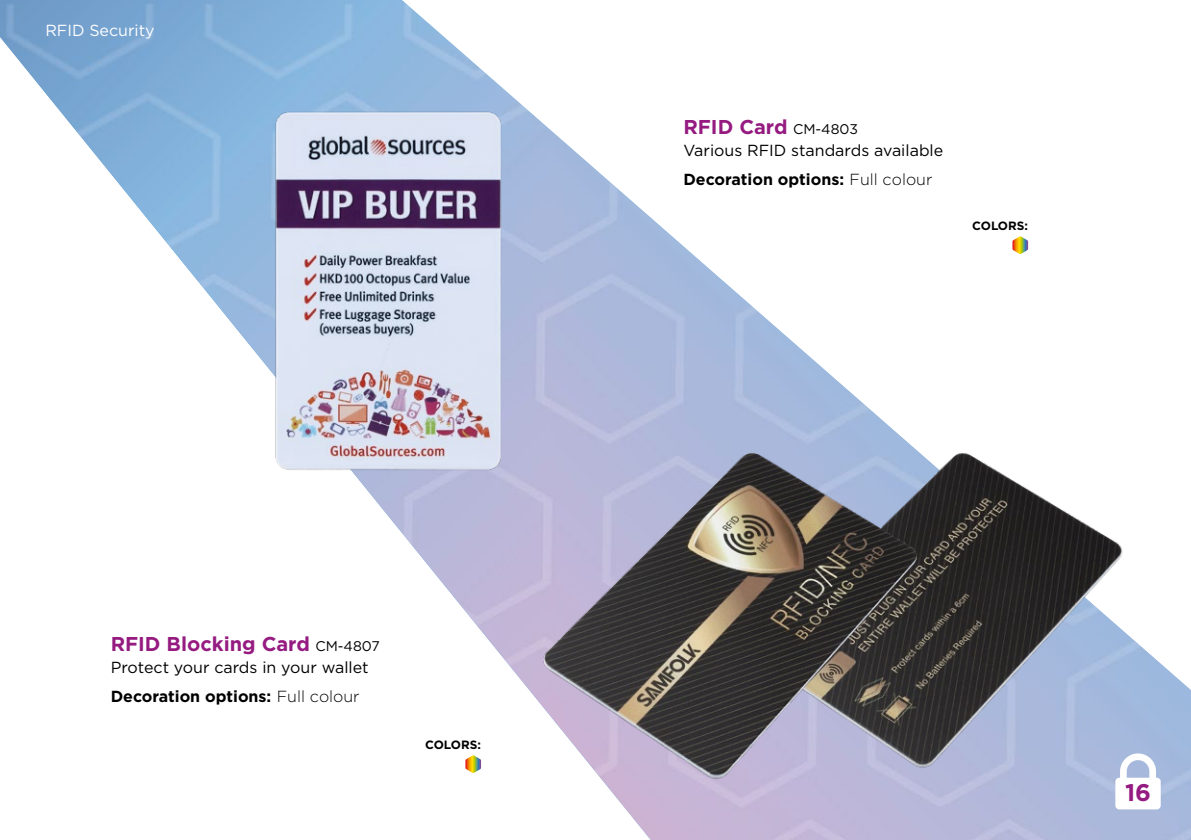
<style>
.page{position:relative;width:1191px;height:840px;background:#fff}
.page>*{position:absolute;margin:0;border:0;box-sizing:border-box;transform-origin:0 0}
.t1{font:700 24px "Gotham";color:#951b81}
.t2{font:700 20px "Gotham";color:#951b81}
.t3{font:16px/28.8px "Gotham";color:#000}
.t4{font:16px "Gotham";color:#fff}
.t5{font:700 12px "Gotham";color:#000}
.s1{font-weight:400;font-size:14px;color:#000}
.s2{font-weight:700}
.s3{font-weight:300}
</style>
<div class="page">
<img style="left:0;top:0;width:1191px;height:839px">
<svg style="left:1012px;top:236px;width:16px;height:18px"></svg>
<img style="left:265px;top:108px;width:247px;height:367px">
<svg style="left:465px;top:755px;width:16px;height:17px"></svg>
<img style="left:974px;top:378px;width:203px;height:445px">
<img style="left:516px;top:377px;width:458px;height:459px">
<svg style="left:1115px;top:753px;width:45px;height:56px"></svg>
<p class="t4" style="left:45px;top:20px;width:111px">RFID Security</p>
<p class="t2" style="left:111px;top:630px;width:271px">RFID Blocking Card <span class="s1">CM-4807</span></p>
<p class="t3" style="left:111px;top:652px;width:260px">Protect your cards in your wallet<br><span class="s2">Decoration options:</span> <span class="s3">Full colour</span></p>
<p class="t5" style="left:425px;top:736px;width:57px">COLORS:</p>
<p class="t2" style="left:683px;top:113px;width:176px">RFID Card <span class="s1">CM-4803</span></p>
<p class="t3" style="left:683px;top:135px;width:261px">Various RFID standards available<br><span class="s2">Decoration options:</span> <span class="s3">Full colour</span></p>
<p class="t5" style="left:972px;top:217px;width:57px">COLORS:</p>
<h1 class="t1" style="left:1125px;top:776px;width:28px">16</h1>
</div>
